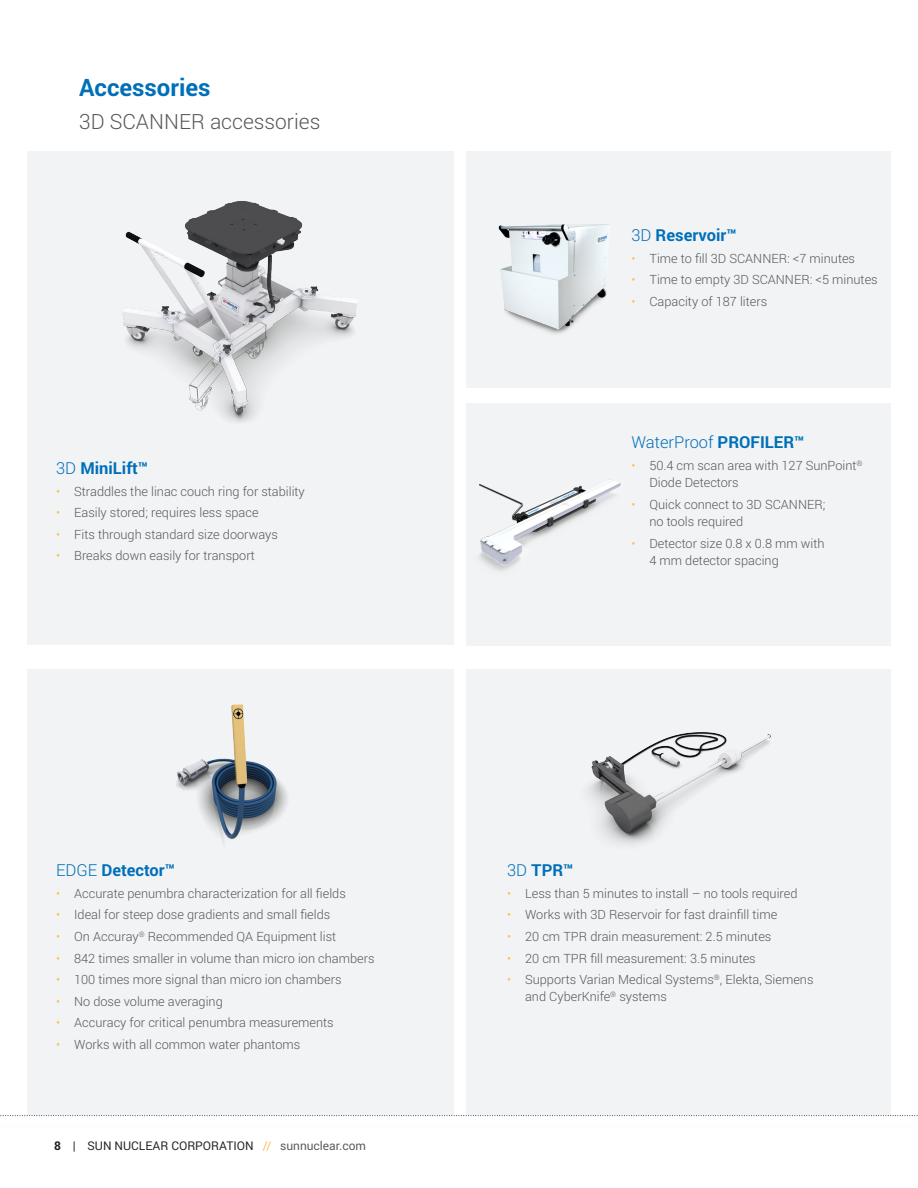
<style>
.page{position:relative;width:918px;height:1188px;background:#fff}
.page>*{position:absolute;margin:0;border:0;box-sizing:border-box;transform-origin:0 0}
.Top_Page_Header{font:700 24px "Roboto";color:#006fba}
.Top_Page_Subhead{font:300 21px "Roboto";color:#57585a}
.Diagram_Headline{font:700 16.5px "Roboto";color:#006fba}
.Diagram_Headline-2{font:300 16.5px "Roboto";color:#006fba}
.t1{font:300 12.75px/17.2px "Roboto";color:#57585a}
.t2{font:12px "Roboto";color:#231f20}
.t3{font:12px "Minion Pro";color:#231f20}
.s1{font-weight:300}
.s2{color:#fec451}
.s3{font-family:"Futura";font-weight:500;font-size:10.5px}
.s4{font-weight:700}
.s5{color:#fcb94b}
.s6{color:#57585a}
</style>
<div class="page">
<div style="left:466px;top:670px;width:425px;height:466px;background:#f2f3f4"></div>
<div style="left:27px;top:151px;width:427px;height:494px;background:#f2f3f4"></div>
<div style="left:27px;top:670px;width:427px;height:466px;background:#f2f3f4"></div>
<div style="left:466px;top:151px;width:425px;height:237px;background:#f2f3f4"></div>
<div style="left:0;top:1115px;width:918px;height:73px;background:#fff"></div>
<svg style="left:0;top:1115px;width:918px;height:1px"></svg>
<img style="left:498px;top:224px;width:112px;height:110px">
<img style="left:122px;top:201px;width:235px;height:221px">
<img style="left:588px;top:732px;width:183px;height:113px">
<img style="left:176px;top:704px;width:112px;height:139px">
<div style="left:466px;top:403px;width:425px;height:242px;background:#f2f3f4"></div>
<img style="left:479px;top:479px;width:142px;height:92px">
<p class="Top_Page_Header" style="left:79px;top:71px;width:133px">Accessories</p>
<p class="Top_Page_Subhead" style="left:79px;top:107px;width:243px">3D SCANNER accessories</p>
<p class="Diagram_Headline" style="left:56px;top:457px;width:94px"><span class="s1">3D</span> MiniLift™</p>
<p class="t1" style="left:56px;top:482px;width:250px"><span class="s2">•</span> Straddles the linac couch ring for stability</p>
<p class="t1" style="left:56px;top:504px;width:204px"><span class="s2">•</span> Easily stored; requires less space</p>
<p class="t1" style="left:56px;top:525px;width:223px"><span class="s2">•</span> Fits through standard size doorways</p>
<p class="t1" style="left:56px;top:547px;width:200px"><span class="s2">•</span> Breaks down easily for transport</p>
<p class="Diagram_Headline" style="left:56px;top:859px;width:120px"><span class="s1">EDGE</span> Detector™</p>
<p class="t1" style="left:56px;top:884px;width:291px"><span class="s2">•</span> Accurate penumbra characterization for all fields</p>
<p class="t1" style="left:56px;top:906px;width:276px"><span class="s2">•</span> Ideal for steep dose gradients and small fields</p>
<p class="t1" style="left:56px;top:927px;width:282px"><span class="s2">•</span> On Accuray<sup>®</sup> Recommended QA Equipment list</p>
<p class="t1" style="left:56px;top:949px;width:320px"><span class="s2">•</span> 842 times smaller in volume than micro ion chambers</p>
<p class="t1" style="left:56px;top:971px;width:287px"><span class="s2">•</span> 100 times more signal than micro ion chambers</p>
<p class="t1" style="left:56px;top:992px;width:168px"><span class="s2">•</span> No dose volume averaging</p>
<p class="t1" style="left:56px;top:1014px;width:279px"><span class="s2">•</span> Accuracy for critical penumbra measurements</p>
<p class="t1" style="left:56px;top:1035px;width:246px"><span class="s2">•</span> Works with all common water phantoms</p>
<p class="t3" style="left:56px;top:1133px;width:121px"><span class="s3">1</span> I www.lightages.com</p>
<p class="t2" style="left:54px;top:1137px;width:314px"><span class="s4">8</span> | SUN NUCLEAR CORPORATION <span class="s5">//</span> <span class="s6">sunnuclear.com</span></p>
<p class="Diagram_Headline" style="left:631px;top:224px;width:107px"><span class="s1">3D</span> Reservoir™</p>
<p class="t1" style="left:631px;top:249px;width:225px"><span class="s2">•</span> Time to fill 3D SCANNER: &lt;7 minutes</p>
<p class="t1" style="left:631px;top:271px;width:248px"><span class="s2">•</span> Time to empty 3D SCANNER: &lt;5 minutes</p>
<p class="t1" style="left:631px;top:292px;width:137px"><span class="s2">•</span> Capacity of 187 liters</p>
<p class="Diagram_Headline-2" style="left:631px;top:431px;width:175px">WaterProof <span class="s4">PROFILER™</span></p>
<p class="t1" style="left:649px;top:456px;width:215px;text-indent:-18px"><span class="s2">•</span> 50.4 cm scan area with 127 SunPoint<sup>®<br></sup>Diode Detectors</p>
<p class="t1" style="left:649px;top:495px;width:178px;text-indent:-18px"><span class="s2">•</span> Quick connect to 3D SCANNER; no tools required</p>
<p class="t1" style="left:649px;top:534px;width:177px;text-indent:-18px"><span class="s2">•</span> Detector size 0.8 x 0.8 mm with<br>4 mm detector spacing</p>
<p class="Diagram_Headline" style="left:507px;top:859px;width:68px"><span class="s1">3D</span> TPR™</p>
<p class="t1" style="left:507px;top:884px;width:292px"><span class="s2">•</span> Less than 5 minutes to install – no tools required</p>
<p class="t1" style="left:507px;top:906px;width:272px"><span class="s2">•</span> Works with 3D Reservoir for fast drainfill time</p>
<p class="t1" style="left:507px;top:927px;width:266px"><span class="s2">•</span> 20 cm TPR drain measurement: 2.5 minutes</p>
<p class="t1" style="left:507px;top:949px;width:250px"><span class="s2">•</span> 20 cm TPR fill measurement: 3.5 minutes</p>
<p class="t1" style="left:525px;top:971px;width:290px;text-indent:-18px"><span class="s2">•</span> Supports Varian Medical Systems<sup>®</sup>, Elekta, Siemens and CyberKnife<sup>®</sup> systems</p>
</div>
